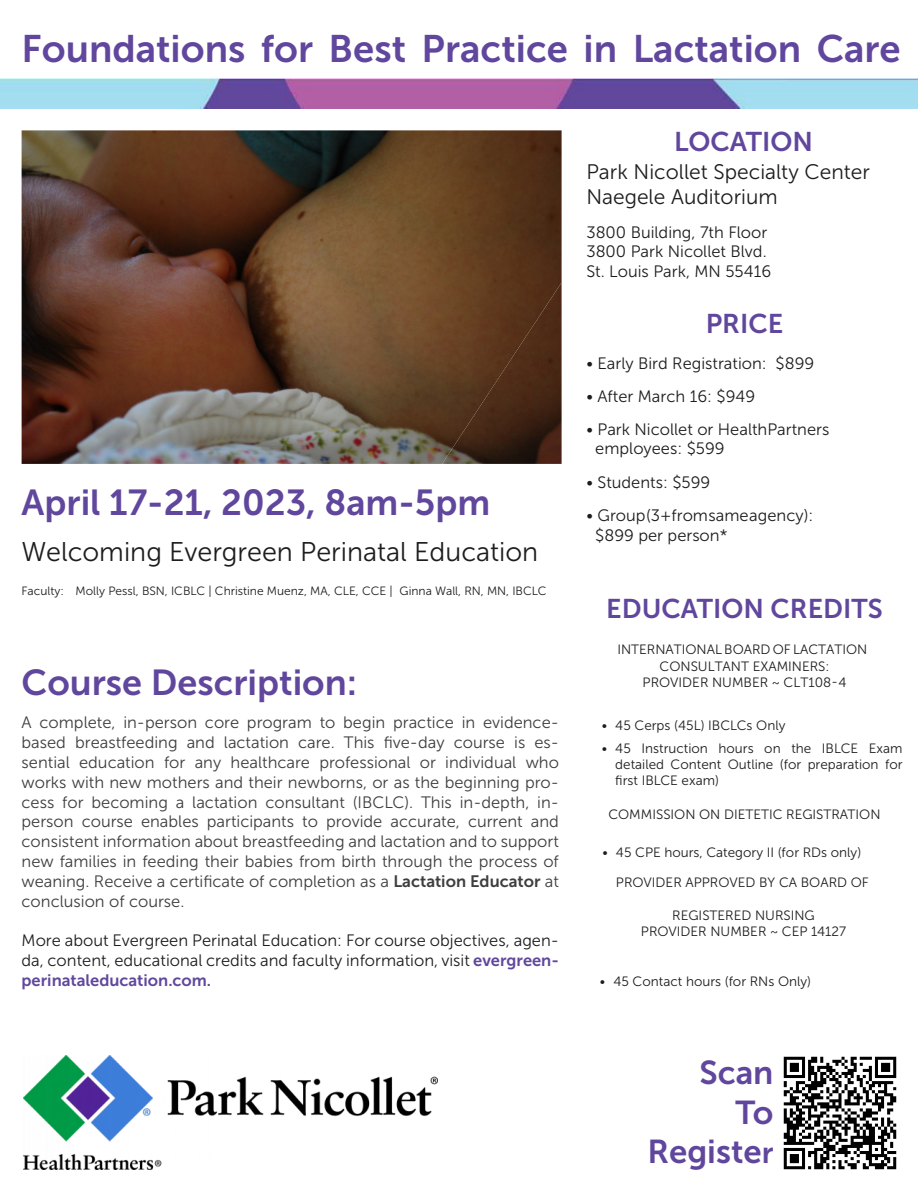
<style>
.page{position:relative;width:918px;height:1188px;background:#fff}
.page>*{position:absolute;margin:0;border:0;box-sizing:border-box;transform-origin:0 0}
.t1{font:38.25px "Museo Sans 700";color:#60479d}
.t2{font:36px "Museo Sans 700";color:#60479d}
.t3{font:33px "Museo Sans 700";color:#60479d}
.t4{font:27px "Museo Sans 300";color:#1e1d1e}
.t5{font:27px "Museo Sans 700";color:#60479d}
.t6{font:21px "Museo Sans 300";color:#1e1d1e}
.t7{font:16.5px/19.8px "Museo Sans 300";color:#3f3d3e;text-align:justify}
.t8{font:16.5px/19.8px "Museo Sans 300";color:#1e1d1e}
.t9{font:13.5px/16.2px "Museo Sans 300";color:#1e1d1e;text-align:justify}
.t10{font:12px "Museo Sans 300";color:#1e1d1e}
.s1{font-family:"Museo Sans 700"}
.s2{font-family:"Museo Sans 700";color:#60479d}
.s3{font-size:30px}
</style>
<div class="page">
<img style="left:24px;top:1055px;width:413px;height:115px">
<img style="left:783px;top:1057px;width:113px;height:113px">
<img style="left:22px;top:130px;width:540px;height:334px">
<img style="left:0;top:79px;width:918px;height:29px">
<p class="t1" style="left:22px;top:28px;width:881px">Foundations for Best Practice in Lactation Care</p>
<p class="t2" style="left:22px;top:482px;width:470px">April 17-21, 2023, 8am-5pm</p>
<p class="t4" style="left:22px;top:537px;width:518px">Welcoming Evergreen Perinatal Education</p>
<p class="t10" style="left:22px;top:585px;width:526px">Faculty: Molly Pessl, BSN, ICBLC | Christine Muenz, MA, CLE, CCE | Ginna Wall, RN, MN, IBCLC</p>
<p class="t2" style="left:22px;top:663px;width:337px">Course Description:</p>
<p class="t7" style="left:22px;top:713px;width:539px">A complete, in-person core program to begin practice in evidence&shy;based breastfeeding and lactation care. This five-day course is es&shy;sential education for any healthcare professional or individual who works with new mothers and their newborns, or as the beginning pro&shy;cess for becoming a lactation consultant (IBCLC). This in-depth, in&shy;person course enables participants to provide accurate, current and consistent information about breastfeeding and lactation and to support new families in feeding their babies from birth through the process of weaning. Receive a certificate of completion as a <span class="s1">Lactation Educator</span> at conclusion of course.</p>
<p class="t8" style="left:22px;top:931px;width:539px;text-align:justify">More about Evergreen Perinatal Education: For course objectives, agen&shy;da, content, educational credits and faculty information, visit <span class="s2">evergreen&shy;perinataleducation.com.</span></p>
<p class="t5" style="left:674px;top:126px;width:140px">LOCATION</p>
<p class="t6" style="left:586px;top:161px;width:285px">Park Nicollet Specialty Center</p>
<p class="t6" style="left:586px;top:186px;width:193px">Naegele Auditorium</p>
<p class="t8" style="left:586px;top:222px;width:182px">3800 Building, 7th Floor</p>
<p class="t8" style="left:586px;top:242px;width:182px">3800 Park Nicollet Blvd.</p>
<p class="t8" style="left:586px;top:262px;width:186px">St. Louis Park, MN 55416</p>
<p class="t5" style="left:706px;top:309px;width:79px">PRICE</p>
<p class="t8" style="left:586px;top:353px;width:229px">• Early Bird Registration: $899</p>
<p class="t8" style="left:586px;top:386px;width:170px">• After March 16: $949</p>
<p class="t8" style="left:595px;top:420px;width:236px;line-height:19.2px;text-indent:-9px">• Park Nicollet or HealthPartners employees: $599</p>
<p class="t8" style="left:586px;top:472px;width:125px">• Students: $599</p>
<p class="t8" style="left:595px;top:506px;width:219px;text-indent:-9px">• Group (3+from same agency): $899 per person*</p>
<p class="t5" style="left:606px;top:594px;width:278px">EDUCATION CREDITS</p>
<p class="t9" style="left:617px;top:642px;width:252px;text-align:center">INTERNATIONAL BOARD OF LACTATION<br>CONSULTANT EXAMINERS:<br>PROVIDER NUMBER ~ CLT108-4</p>
<p class="t9" style="left:602px;top:717px;width:185px">• 45 Cerps (45L) IBCLCs Only</p>
<p class="t9" style="left:615px;top:740px;width:289px;text-indent:-14px">• 45 Instruction hours on the IBLCE Exam detailed Content Outline (for preparation for first IBLCE exam)</p>
<p class="t9" style="left:608px;top:806px;width:274px">COMMISSION ON DIETETIC REGISTRATION</p>
<p class="t9" style="left:602px;top:844px;width:260px">• 45 CPE hours, Category II (for RDs only)</p>
<p class="t9" style="left:616px;top:874px;width:254px">PROVIDER APPROVED BY CA BOARD OF</p>
<p class="t9" style="left:672px;top:907px;width:144px">REGISTERED NURSING</p>
<p class="t9" style="left:641px;top:924px;width:207px">PROVIDER NUMBER ~ CEP 14127</p>
<p class="t9" style="left:600px;top:974px;width:213px">• 45 Contact hours (for RNs Only)</p>
<p class="t3" style="left:699px;top:1054px;width:76px">Scan</p>
<p class="t3" style="left:736px;top:1094px;width:39px">To</p>
<p class="t3" style="left:648px;top:1134px;width:127px">Registe<span class="s3">r</span></p>
</div>
